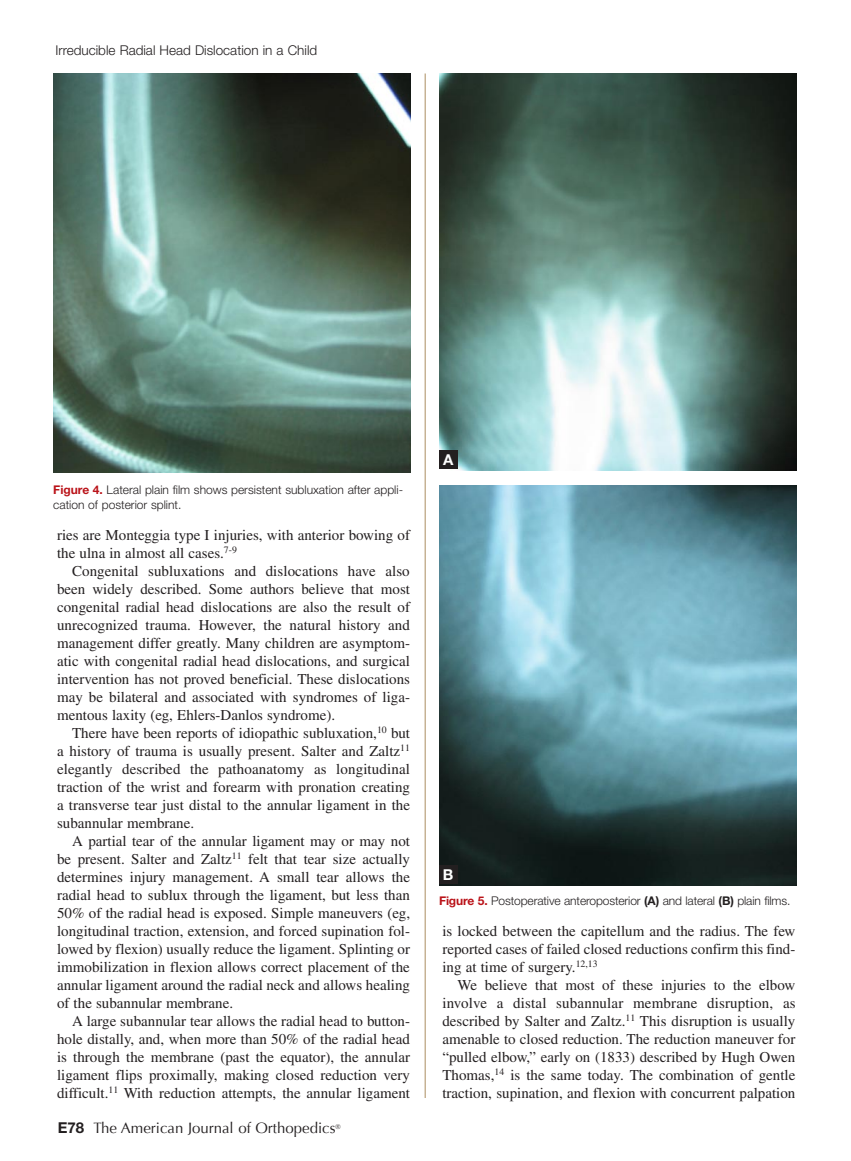
<style>
.page{position:relative;width:851px;height:1161px;background:#fff}
.page>*{position:absolute;margin:0;border:0;box-sizing:border-box;transform-origin:0 0}
.t1{font:15px/18px "Times";color:#231f20;text-align:justify}
.t2{font:15px "Optima";color:#231f20}
.t3{font:700 15px "Helvetica Neue";color:#fff}
.t4{font:300 13.5px "Helvetica Neue";color:#231f20}
.t5{font:300 12px/15px "Helvetica Neue";color:#231f20}
.s1{font-weight:700;color:#ba1319}
.s2{font-family:"Helvetica Neue";font-weight:700}
.s3{font-weight:700}
</style>
<div class="page">
<hr style="left:425px;top:74px;width:1px;height:1024px;background:#ab8d60">
<img style="left:53px;top:74px;width:357px;height:398px">
<img style="left:439px;top:485px;width:357px;height:401px">
<img style="left:439px;top:74px;width:358px;height:396px">
<div style="left:439px;top:450px;width:18px;height:19px;background:#231f20"></div>
<div style="left:439px;top:866px;width:18px;height:18px;background:#231f20"></div>
<p class="t4" style="left:56px;top:42px;width:263px">Irreducible Radial Head Dislocation in a Child</p>
<p class="t5" style="left:53px;top:482px;width:351px"><span class="s1">Figure 4.</span> Lateral plain film shows persistent subluxation after appli&shy;cation of posterior splint.</p>
<p class="t1" style="left:57px;top:526px;width:354px">ries are Monteggia type I injuries, with anterior bowing of the ulna in almost all cases.<sup>7-9</sup></p>
<p class="t1" style="left:57px;top:562px;width:354px;text-indent:15px">Congenital subluxations and dislocations have also been widely described. Some authors believe that most congenital radial head dislocations are also the result of unrecognized trauma. However, the natural history and management differ greatly. Many children are asymptom&shy;atic with congenital radial head dislocations, and surgical intervention has not proved beneficial. These dislocations may be bilateral and associated with syndromes of liga&shy;mentous laxity (eg, Ehlers-Danlos syndrome).</p>
<p class="t1" style="left:57px;top:724px;width:354px;text-indent:15px">There have been reports of idiopathic subluxation,<sup>10</sup> but a history of trauma is usually present. Salter and Zaltz<sup>11 </sup>elegantly described the pathoanatomy as longitudinal traction of the wrist and forearm with pronation creating a transverse tear just distal to the annular ligament in the subannular membrane.</p>
<p class="t1" style="left:57px;top:832px;width:354px;text-indent:15px">A partial tear of the annular ligament may or may not be present. Salter and Zaltz<sup>11</sup> felt that tear size actually determines injury management. A small tear allows the radial head to sublux through the ligament, but less than 50% of the radial head is exposed. Simple maneuvers (eg, longitudinal traction, extension, and forced supination fol&shy;lowed by flexion) usually reduce the ligament. Splinting or immobilization in flexion allows correct placement of the annular ligament around the radial neck and allows healing of the subannular membrane.</p>
<p class="t1" style="left:57px;top:1012px;width:354px;text-indent:15px">A large subannular tear allows the radial head to button&shy;hole distally, and, when more than 50% of the radial head is through the membrane (past the equator), the annular ligament flips proximally, making closed reduction very difficult.<sup>11</sup> With reduction attempts, the annular ligament</p>
<p class="t2" style="left:58px;top:1119px;width:284px"><span class="s2">E78</span> The American Journal of Orthopedics<sup>®</sup></p>
<p class="t3" style="left:443px;top:450px;width:12px">A</p>
<p class="t3" style="left:443px;top:866px;width:12px">B</p>
<p class="t5" style="left:439px;top:893px;width:353px"><span class="s1">Figure 5.</span> Postoperative anteroposterior <span class="s3">(A)</span> and lateral <span class="s3">(B)</span> plain films.</p>
<p class="t1" style="left:442px;top:922px;width:354px">is locked between the capitellum and the radius. The few reported cases of failed closed reductions confirm this find&shy;ing at time of surgery.<sup>12,13</sup></p>
<p class="t1" style="left:442px;top:976px;width:355px;text-indent:15px">We believe that most of these injuries to the elbow involve a distal subannular membrane disruption, as described by Salter and Zaltz.<sup>11</sup> This disruption is usually amenable to closed reduction. The reduction maneuver for “pulled elbow,” early on (1833) described by Hugh Owen Thomas,<sup>14</sup> is the same today. The combination of gentle traction, supination, and flexion with concurrent palpation</p>
</div>
